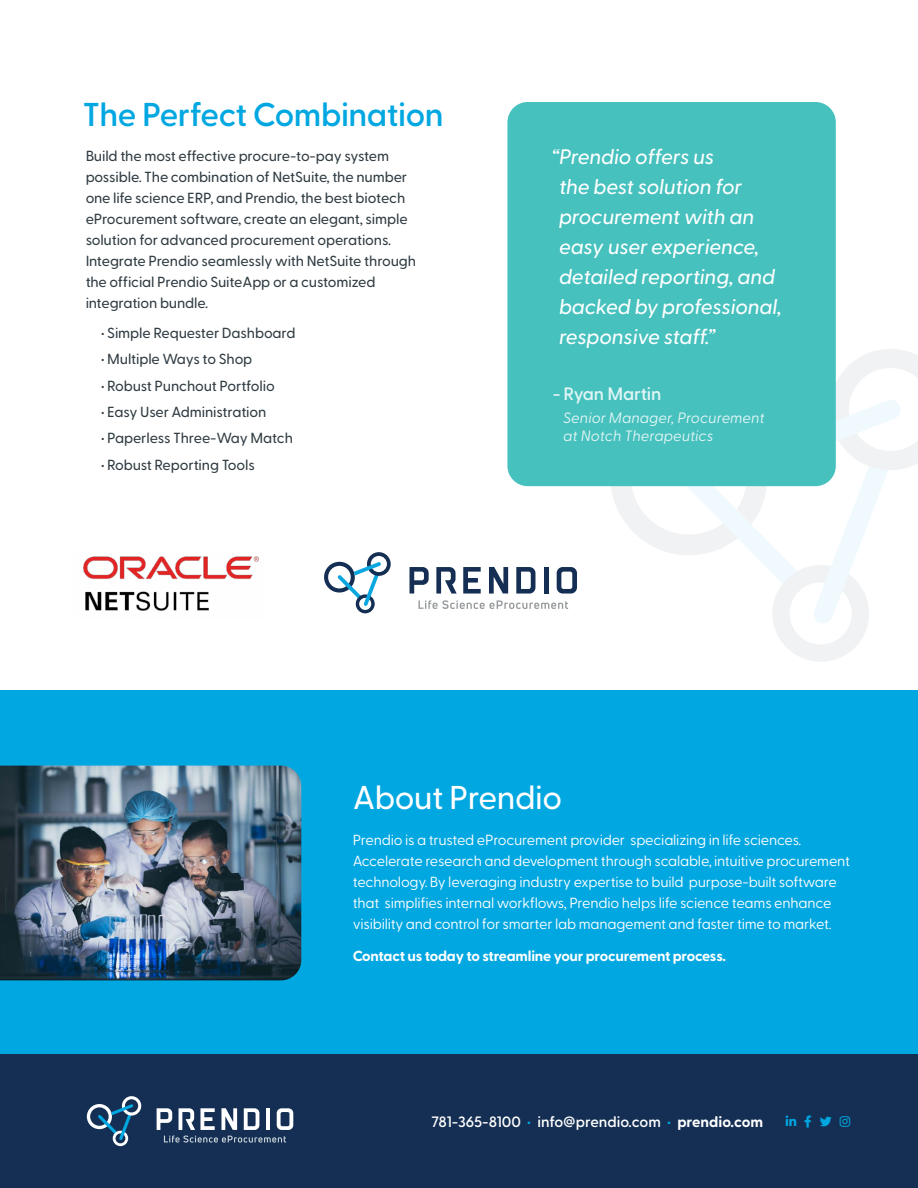
<style>
.page{position:relative;width:918px;height:1188px;background:#fff}
.page>*{position:absolute;margin:0;border:0;box-sizing:border-box;transform-origin:0 0}
.t1{font:600 33px "Greycliff CF";letter-spacing:-.015em;color:#00a7e1}
.t2{font:500 33px "Greycliff CF";letter-spacing:-.015em;color:#fff}
.t3{font:italic 500 21px/30px "Greycliff CF";letter-spacing:-.01em;color:#fff}
.t4{font:600 18px "Greycliff CF";letter-spacing:-.01em;color:#fff}
.t5{font:italic 15px/18px "Greycliff CF";color:#fff}
.t6{font:600 15px "Greycliff CF";color:#fff}
.t7{font:500 14.7px/21px "Greycliff CF";letter-spacing:-.01em;color:#0b1921}
.t8{font:14.7px/21px "Greycliff CF";letter-spacing:-.015em;color:#fff}
.t9{font:700 14.7px "Greycliff CF";letter-spacing:-.015em;color:#fff}
.s1{color:#00a7e1}
.s2{font-weight:700}
</style>
<div class="page">
<svg style="left:610px;top:349px;width:308px;height:313px"></svg>
<div style="left:507px;top:102px;width:329px;height:384px;background:#46c1be;border-radius:20px"></div>
<div style="left:0;top:691px;width:918px;height:363px;background:#00a7e1"></div>
<div style="left:0;top:1054px;width:918px;height:134px;background:#142f53"></div>
<svg style="left:87px;top:1096px;width:54px;height:50px"></svg>
<svg style="left:157px;top:1108px;width:136px;height:35px"></svg>
<img style="left:0;top:766px;width:301px;height:214px">
<img style="left:83px;top:556px;width:176px;height:55px">
<svg style="left:418px;top:600px;width:150px;height:9px"></svg>
<svg style="left:324px;top:552px;width:67px;height:61px"></svg>
<svg style="left:436px;top:567px;width:21px;height:27px"></svg>
<svg style="left:410px;top:567px;width:19px;height:27px"></svg>
<svg style="left:463px;top:567px;width:18px;height:27px"></svg>
<svg style="left:489px;top:567px;width:19px;height:27px"></svg>
<svg style="left:516px;top:567px;width:19px;height:27px"></svg>
<hr style="left:544px;top:567px;width:4px;height:27px;background:#142f53">
<svg style="left:557px;top:567px;width:20px;height:27px"></svg>
<h1 class="t1" style="left:82px;top:90px;width:363px">The Perfect Combination</h1>
<p class="t7" style="left:86px;top:145px;width:332px">Build the most effective procure-to-pay system possible. The combination of NetSuite, the number one life science ERP, and Prendio, the best biotech eProcurement software, create an elegant, simple solution for advanced procurement operations.<br>Integrate Prendio seamlessly with NetSuite through the official Prendio SuiteApp or a customized integration bundle.</p>
<p class="t7" style="left:100px;top:321px;width:197px">• Simple Requester Dashboard</p>
<p class="t7" style="left:100px;top:348px;width:153px">• Multiple Ways to Shop</p>
<p class="t7" style="left:100px;top:374px;width:176px">• Robust Punchout Portfolio</p>
<p class="t7" style="left:100px;top:400px;width:167px">• Easy User Administration</p>
<p class="t7" style="left:100px;top:427px;width:194px">• Paperless Three-Way Match</p>
<p class="t7" style="left:100px;top:453px;width:156px">• Robust Reporting Tools</p>
<h2 class="t3" style="left:559px;top:140px;width:224px;text-indent:-8px">“Prendio offers us<br>the best solution for procurement with an easy user experience, detailed reporting, and backed by professional, responsive staff.”</h2>
<p class="t4" style="left:552px;top:380px;width:111px">- Ryan Martin</p>
<p class="t5" style="left:563px;top:408px;width:203px">Senior Manager, Procurement at Notch Therapeutics</p>
<h1 class="t2" style="left:353px;top:773px;width:211px">About Prendio</h1>
<p class="t8" style="left:353px;top:828px;width:499px">Prendio is a trusted eProcurement provider specializing in life sciences.<br>Accelerate research and development through scalable, intuitive procurement technology. By leveraging industry expertise to build purpose-built software that simplifies internal workflows, Prendio helps life science teams enhance visibility and control for smarter lab management and faster time to market.</p>
<p class="t9" style="left:353px;top:945px;width:375px">Contact us today to streamline your procurement process.</p>
<p class="t6" style="left:431px;top:1111px;width:333px">781-365-8100 <span class="s1">•</span> info@prendio.com <span class="s1">•</span> <span class="s2">prendio.com</span></p>
</div>
